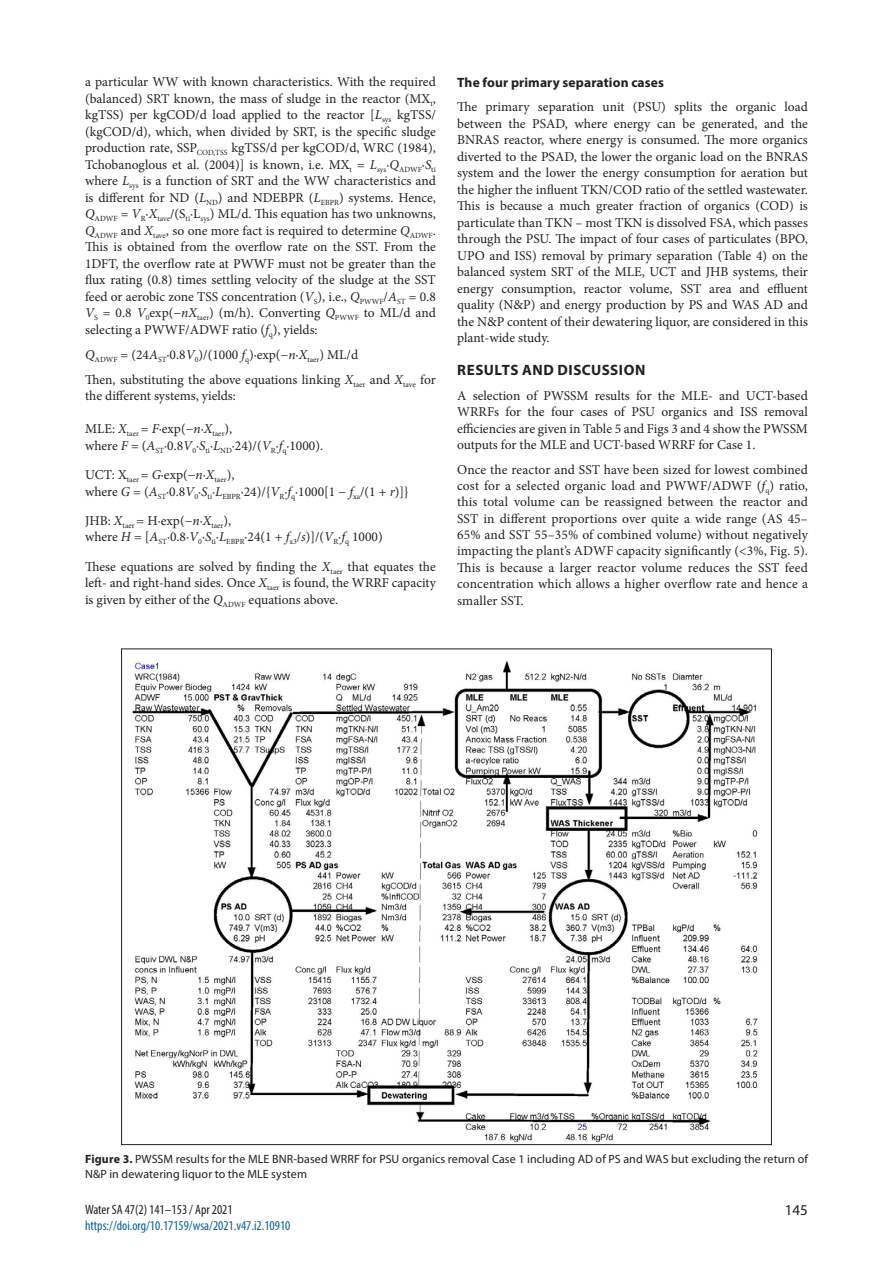
<style>
.page{position:relative;width:893px;height:1263px;background:#fff}
.page>*{position:absolute;margin:0;border:0;box-sizing:border-box;transform-origin:0 0}
.t1{font:700 15px "Myriad Pro";letter-spacing:.035em;color:#231f20}
.t2{font:15px "Myriad Pro";color:#231f20}
.Paragraph_Text{font:13.5px/16.5px "Minion Pro";color:#231f20;text-align:justify}
.t3{font:condensed 13.5px "Myriad Pro";color:#056199}
.t4{font:700 13.5px "Myriad Pro";letter-spacing:.01em;color:#231f20}
.t5{font:condensed 13.5px "Myriad Pro";color:#231f20}
.t6{font:12px/15px "Myriad Pro";letter-spacing:.01em;color:#231f20}
.s1{font-style:italic}
.s2{font-weight:700}
</style>
<div class="page">
<img style="left:126px;top:661px;width:641px;height:485px">
<p class="Paragraph_Text" style="left:85px;top:74px;width:352px">a particular WW with known characteristics. With the required (balanced) SRT known, the mass of sludge in the reactor (MX<sub>t</sub>, kgTSS) per kgCOD/d load applied to the reactor [<span class="s1">L</span><sub>sys</sub> kgTSS/ (kgCOD/d), which, when divided by SRT, is the specific sludge production rate, SSP<sub>COD,TSS</sub> kgTSS/d per kgCOD/d, WRC (1984), Tchobanoglous et al. (2004)] is known, i.e. MX<sub>t</sub> = <span class="s1">L</span><sub>sys</sub>∙<span class="s1">Q</span><sub>ADWF</sub>∙<span class="s1">S</span><sub>ti </sub>where <span class="s1">L</span><sub>sys</sub> is a function of SRT and the WW characteristics and is different for ND (<span class="s1">L</span><sub>ND</sub>) and NDEBPR (<span class="s1">L</span><sub>EBPR</sub>) systems. Hence, <span class="s1">Q</span><sub>ADWF</sub> = <span class="s1">V</span><sub>R</sub>∙<span class="s1">X</span><sub>tave</sub>/(S<sub>ti</sub>∙L<sub>sys</sub>) ML/d. This equation has two unknowns, <span class="s1">Q</span><sub>ADWF</sub> and <span class="s1">X</span><sub>tave</sub>, so one more fact is required to determine <span class="s1">Q</span><sub>ADWF</sub>.<br>This is obtained from the overflow rate on the SST. From the 1DFT, the overflow rate at PWWF must not be greater than the flux rating (0.8) times settling velocity of the sludge at the SST feed or aerobic zone TSS concentration (<span class="s1">V</span><sub>S</sub>), i.e., <span class="s1">Q</span><sub>PWWF</sub>/<span class="s1">A</span><sub>ST</sub> = 0.8<br><span class="s1">V</span><sub>S</sub> = 0.8 <span class="s1">V</span><sub>0</sub>exp(−<span class="s1">nX</span><sub>taer</sub>) (m/h). Converting <span class="s1">Q</span><sub>PWWF</sub> to ML/d and selecting a PWWF/ADWF ratio (<span class="s1">f</span><sub>q</sub>), yields:</p>
<p class="Paragraph_Text" style="left:85px;top:346px;width:275px"><span class="s1">Q</span><sub>ADWF</sub> = (24<span class="s1">A</span><sub>ST</sub>∙0.8<span class="s1">V</span><sub>0</sub>)/(1000 <span class="s1">f</span><sub>q</sub>)∙exp(−<span class="s1">n</span>∙<span class="s1">X</span><sub>taer</sub>) ML/d</p>
<p class="Paragraph_Text" style="left:85px;top:371px;width:352px">Then, substituting the above equations linking <span class="s1">X</span><sub>taer</sub> and <span class="s1">X</span><sub>tave</sub> for the different systems, yields:</p>
<p class="Paragraph_Text" style="left:85px;top:421px;width:240px">MLE: <span class="s1">X</span><sub>taer</sub> = <span class="s1">F</span>∙exp(−<span class="s1">n</span>∙<span class="s1">X</span><sub>taer</sub>),<br>where <span class="s1">F</span> = (<span class="s1">A</span><sub>ST</sub>∙0.8<span class="s1">V</span><sub>0</sub>∙<span class="s1">S</span><sub>ti</sub>∙<span class="s1">L</span><sub>ND</sub>∙24)/(<span class="s1">V</span><sub>R</sub>∙<span class="s1">f</span><sub>q</sub>∙1000).</p>
<p class="Paragraph_Text" style="left:85px;top:467px;width:325px">UCT: X<sub>taer</sub> = <span class="s1">G</span>∙exp(−<span class="s1">n</span>∙<span class="s1">X</span><sub>taer</sub>),<br>where <span class="s1">G</span> = (<span class="s1">A</span><sub>ST</sub>∙0.8<span class="s1">V</span><sub>0</sub>∙<span class="s1">S</span><sub>ti</sub>∙<span class="s1">L</span><sub>EBPR</sub>∙24)/{<span class="s1">V</span><sub>R</sub>∙<span class="s1">f</span><sub>q</sub>∙1000[1 − <span class="s1">f</span><sub>xa</sub>/(1 + <span class="s1">r</span>)]}</p>
<p class="Paragraph_Text" style="left:85px;top:512px;width:299px">JHB: <span class="s1">X</span><sub>taer</sub> = H∙exp(−<span class="s1">n</span>∙<span class="s1">X</span><sub>taer</sub>),<br>where <span class="s1">H</span> = [<span class="s1">A</span><sub>ST</sub>∙0.8∙<span class="s1">V</span><sub>0</sub>∙<span class="s1">S</span><sub>ti</sub>∙<span class="s1">L</span><sub>EBPR</sub>∙24(1 + <span class="s1">f</span><sub>x3</sub>/<span class="s1">s</span>)]/(<span class="s1">V</span><sub>R</sub>∙<span class="s1">f</span><sub>q</sub> 1000)</p>
<p class="Paragraph_Text" style="left:85px;top:558px;width:352px">These equations are solved by finding the <span class="s1">X</span><sub>taer</sub> that equates the left- and right-hand sides. Once <span class="s1">X</span><sub>taer</sub> is found, the WRRF capacity is given by either of the <span class="s1">Q</span><sub>ADWF</sub> equations above.</p>
<h2 class="t4" style="left:457px;top:73px;width:208px">The four primary separation cases</h2>
<p class="Paragraph_Text" style="left:457px;top:99px;width:352px">The primary separation unit (PSU) splits the organic load between the PSAD, where energy can be generated, and the BNRAS reactor, where energy is consumed. The more organics diverted to the PSAD, the lower the organic load on the BNRAS system and the lower the energy consumption for aeration but the higher the influent TKN/COD ratio of the settled wastewater.<br>This is because a much greater fraction of organics (COD) is particulate than TKN – most TKN is dissolved FSA, which passes through the PSU. The impact of four cases of particulates (BPO, UPO and ISS) removal by primary separation (Table 4) on the balanced system SRT of the MLE, UCT and JHB systems, their energy consumption, reactor volume, SST area and effluent quality (N&amp;P) and energy production by PS and WAS AD and the N&amp;P content of their dewatering liquor, are considered in this plant-wide study.</p>
<h1 class="t1" style="left:457px;top:361px;width:190px">RESULTS AND DISCUSSION</h1>
<p class="Paragraph_Text" style="left:457px;top:388px;width:352px">A selection of PWSSM results for the MLE- and UCT-based WRRFs for the four cases of PSU organics and ISS removal efficiencies are given in Table 5 and Figs 3 and 4 show the PWSSM outputs for the MLE and UCT-based WRRF for Case 1.</p>
<p class="Paragraph_Text" style="left:457px;top:461px;width:352px">Once the reactor and SST have been sized for lowest combined cost for a selected organic load and PWWF/ADWF (<span class="s1">f</span><sub>q</sub>) ratio, this total volume can be reassigned between the reactor and SST in different proportions over quite a wide range (AS 45– 65% and SST 55–35% of combined volume) without negatively impacting the plant’s ADWF capacity significantly (&lt;3%, Fig. 5).<br>This is because a larger reactor volume reduces the SST feed concentration which allows a higher overflow rate and hence a smaller SST.</p>
<p class="t6" style="left:85px;top:1151px;width:724px"><span class="s2">Figure 3.</span> PWSSM results for the MLE BNR-based WRRF for PSU organics removal Case 1 including AD of PS and WAS but excluding the return of<br>N&amp;P in dewatering liquor to the MLE system</p>
<p class="t5" style="left:85px;top:1201px;width:149px">Water SA 47(2) 141–153 / Apr 2021</p>
<p class="t2" style="left:785px;top:1200px;width:25px">145</p>
<p class="t3" style="left:85px;top:1217px;width:207px">https://doi.org/10.17159/wsa/2021.v47.i2.10910</p>
</div>
